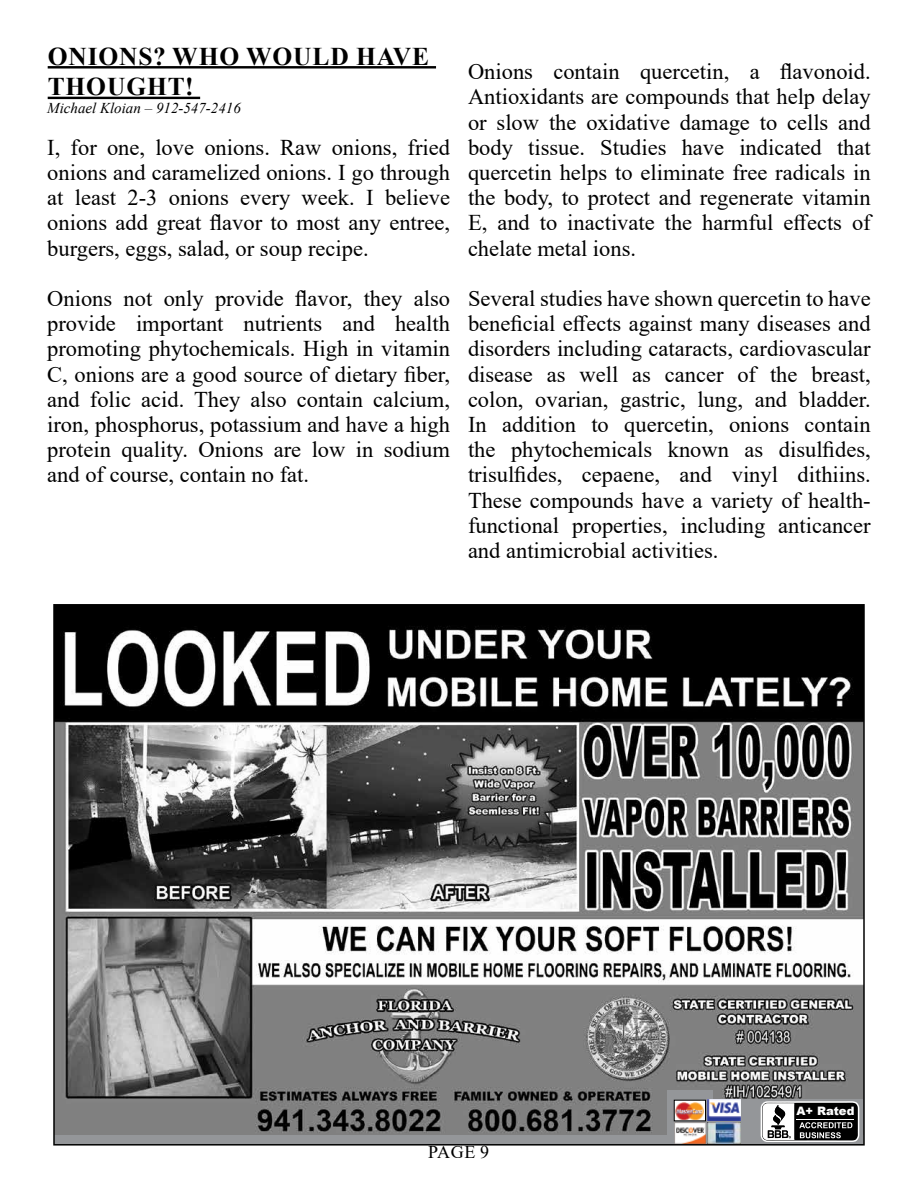
<style>
.page{position:relative;width:918px;height:1188px;background:#fff}
.page>*{position:absolute;margin:0;border:0;box-sizing:border-box;transform-origin:0 0}
.t1{font:700 25.5px/30.6px "Times New Roman";letter-spacing:.035em;color:#000}
.t2{font:22.5px/25.2px "Times New Roman";color:#000;text-align:justify}
.t3{font:18px "Times New Roman";color:#000}
.t4{font:italic 15px "Times New Roman";color:#000}
.t5{font:900 11.7px "Arial";color:#fff}
</style>
<div class="page">
<img style="left:56px;top:623px;width:806px;height:513px">
<div style="left:54px;top:605px;width:810px;height:18px;background:#000"></div>
<div style="left:54px;top:1136px;width:810px;height:9px;background:#949699"></div>
<div style="left:670px;top:1099px;width:193px;height:46px;background:#949699"></div>
<svg style="left:760px;top:1101px;width:100px;height:41px;background:#656565"></svg>
<hr style="left:797px;top:1119px;width:57px;height:1px;background:#fff">
<svg style="left:667px;top:1091px;width:46px;height:54px"></svg>
<img style="left:674px;top:1123px;width:32px;height:20px">
<img style="left:707px;top:1100px;width:34px;height:21px">
<div style="left:674px;top:1100px;width:32px;height:21px;border:1px solid #000"></div>
<img style="left:675px;top:1101px;width:30px;height:19px">
<img style="left:708px;top:1123px;width:32px;height:20px">
<hr style="left:48px;top:66px;width:388px;height:3px;background:#000">
<hr style="left:48px;top:97px;width:152px;height:2px;background:#000">
<p class="t1" style="left:48px;top:40px;width:383px">ONIONS? WHO WOULD HAVE<br>THOUGHT!</p>
<p class="t4" style="left:47px;top:98px;width:195px">Michael Kloian – 912-547-2416</p>
<p class="t2" style="left:47px;top:134px;width:404px">I, for one, love onions. Raw onions, fried onions and caramelized onions. I go through at least 2-3 onions every week. I believe onions add great flavor to most any entree, burgers, eggs, salad, or soup recipe.</p>
<p class="t2" style="left:47px;top:285px;width:404px">Onions not only provide flavor, they also provide important nutrients and health promoting phytochemicals. High in vitamin C, onions are a good source of dietary fiber, and folic acid. They also contain calcium, iron, phosphorus, potassium and have a high protein quality. Onions are low in sodium and of course, contain no fat.</p>
<p class="t2" style="left:468px;top:58px;width:404px">Onions contain quercetin, a flavonoid.<br>Antioxidants are compounds that help delay or slow the oxidative damage to cells and body tissue. Studies have indicated that quercetin helps to eliminate free radicals in the body, to protect and regenerate vitamin E, and to inactivate the harmful effects of chelate metal ions.</p>
<p class="t2" style="left:468px;top:285px;width:404px">Several studies have shown quercetin to have beneficial effects against many diseases and disorders including cataracts, cardiovascular disease as well as cancer of the breast, colon, ovarian, gastric, lung, and bladder.<br>In addition to quercetin, onions contain the phytochemicals known as disulfides, trisulfides, cepaene, and vinyl dithiins.<br>These compounds have a variety of health&shy;functional properties, including anticancer and antimicrobial activities.</p>
<p class="t5" style="left:797px;top:1103px;width:59px">A+ Rated</p>
<p class="t3" style="left:428px;top:1139px;width:63px">PAGE 9</p>
</div>
